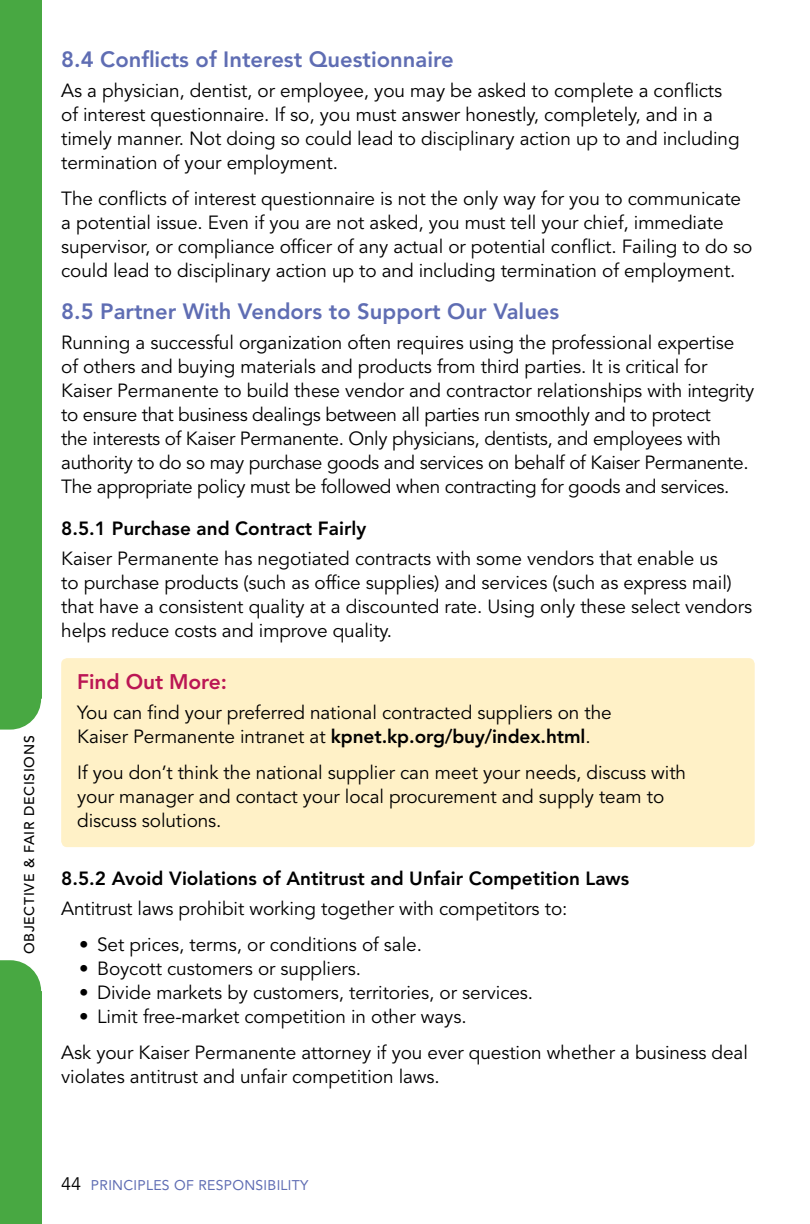
<style>
.page{position:relative;width:810px;height:1224px;background:#fff}
.page>*{position:absolute;margin:0;border:0;box-sizing:border-box;transform-origin:0 0}
.t1{font:800 22px "Avenir LT Std";color:#5f6db3}
.t2{font:800 21px "Avenir LT Std";letter-spacing:-.005em;color:#bb1654}
.t3{font:19px/24px "Avenir LT Std";letter-spacing:-.005em;color:#000}
.t4{font:800 19px/30px "Avenir LT Std";color:#000}
.t5{font:14px "Avenir LT Std";letter-spacing:.02em;color:#5f6db3}
.t6{font:500 14px "Avenir LT Std";letter-spacing:.05em;color:#000}
.s1{font-weight:800}
.s2{font-weight:400}
.s3{font-size:18px;color:#000}
</style>
<div class="page">
<div style="left:61px;top:658px;width:694px;height:189px;background:#fff1c7;border-radius:6px"></div>
<div style="left:0;top:0;width:41px;height:1224px;background:#48a842"></div>
<svg style="left:0;top:699px;width:42px;height:292px"></svg>
<p class="t6" style="left:21px;top:954px;width:220px;rotate:-90deg">OBJECTIVE &amp; FAIR DECISIONS</p>
<p class="t1" style="left:61px;top:46px;width:394px">8.4 Conflicts of Interest Questionnaire</p>
<p class="t3" style="left:61px;top:79px;width:680px">As a physician, dentist, or employee, you may be asked to complete a conflicts of interest questionnaire. If so, you must answer honestly, completely, and in a timely manner. Not doing so could lead to disciplinary action up to and including termination of your employment.</p>
<p class="t3" style="left:61px;top:187px;width:693px">The conflicts of interest questionnaire is not the only way for you to communicate a potential issue. Even if you are not asked, you must tell your chief, immediate supervisor, or compliance officer of any actual or potential conflict. Failing to do so could lead to disciplinary action up to and including termination of employment.</p>
<p class="t1" style="left:61px;top:298px;width:500px">8.5 Partner With Vendors to Support Our Values</p>
<p class="t3" style="left:61px;top:331px;width:695px">Running a successful organization often requires using the professional expertise of others and buying materials and products from third parties. It is critical for Kaiser Permanente to build these vendor and contractor relationships with integrity to ensure that business dealings between all parties run smoothly and to protect<br>the interests of Kaiser Permanente. Only physicians, dentists, and employees with authority to do so may purchase goods and services on behalf of Kaiser Permanente.<br>The appropriate policy must be followed when contracting for goods and services.</p>
<p class="t3" style="left:61px;top:514px;width:658px;line-height:30px"><span class="s1">8.5.1 Purchase and Contract Fairly<br></span>Kaiser Permanente has negotiated contracts with some vendors that enable us</p>
<p class="t3" style="left:61px;top:571px;width:692px">to purchase products (such as office supplies) and services (such as express mail) that have a consistent quality at a discounted rate. Using only these select vendors helps reduce costs and improve quality.</p>
<p class="t2" style="left:77px;top:669px;width:151px">Find Out More:</p>
<p class="t3" style="left:77px;top:701px;width:536px">You can find your preferred national contracted suppliers on the<br>Kaiser Permanente intranet at <span class="s1">kpnet.kp.org/buy/index.html</span>.</p>
<p class="t3" style="left:77px;top:761px;width:610px">If you don’t think the national supplier can meet your needs, discuss with your manager and contact your local procurement and supply team to discuss solutions.</p>
<p class="t4" style="left:61px;top:863px;width:569px">8.5.2 Avoid Violations of Antitrust and Unfair Competition Laws<br><span class="s2">Antitrust laws prohibit working together with competitors to:</span></p>
<p class="t3" style="left:79px;top:933px;width:344px">• Set prices, terms, or conditions of sale.</p>
<p class="t3" style="left:79px;top:957px;width:283px">• Boycott customers or suppliers.</p>
<p class="t3" style="left:79px;top:981px;width:456px">• Divide markets by customers, territories, or services.</p>
<p class="t3" style="left:61px;top:999px;width:688px;line-height:36px;text-indent:18px">• Limit free-market competition in other ways.<br>Ask your Kaiser Permanente attorney if you ever question whether a business deal</p>
<p class="t3" style="left:61px;top:1065px;width:380px">violates antitrust and unfair competition laws.</p>
<p class="t5" style="left:61px;top:1177px;width:249px"><span class="s3">44</span> PRINCIPLES OF RESPONSIBILITY</p>
</div>
